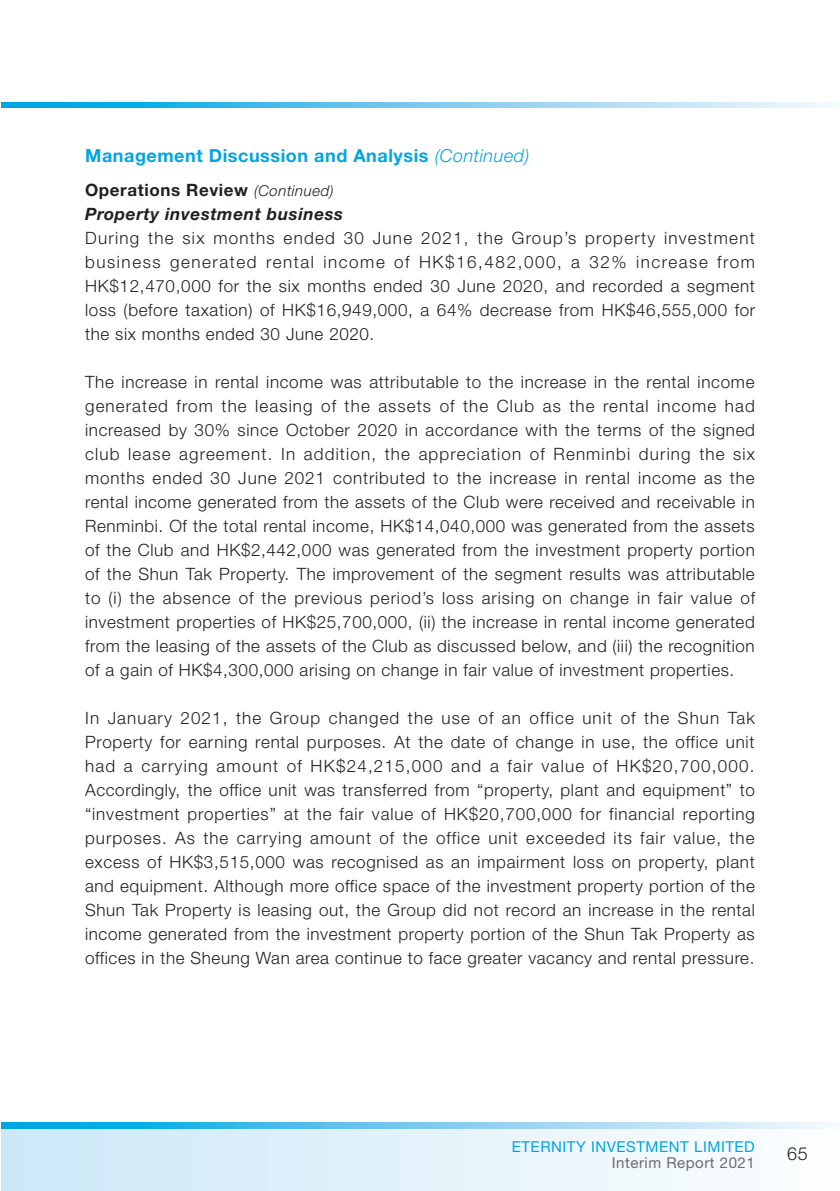
<style>
.page{position:relative;width:840px;height:1191px;background:#fff}
.page>*{position:absolute;margin:0;border:0;box-sizing:border-box;transform-origin:0 0}
.t1{font:700 18px "Helvetica Neue LT Std";letter-spacing:.03em;color:#00a5e3}
.t2{font:300 18px "Helvetica Neue LT Std";color:#231f20}
.Body_Text{font:300 17px/24px "Helvetica Neue LT Std";letter-spacing:.035em;color:#231f20;text-align:justify}
.Subhead_1{font:700 17px "Helvetica Neue LT Std";letter-spacing:.035em;color:#231f20}
.Subhead_2{font:italic 700 17px "Helvetica Neue LT Std";letter-spacing:.035em;color:#231f20}
.t3{font:15px "Helvetica Neue LT Std";letter-spacing:.035em;color:#00a5e3}
.t4{font:15px "Helvetica Neue LT Std";letter-spacing:.035em;color:#6c6d70}
.s1{font-weight:300;font-style:italic}
.s2{font-weight:300;font-style:italic;font-size:15px}
</style>
<div class="page">
<div style="left:1px;top:1128px;width:838px;height:63px;background:linear-gradient(to right,#cce7f8,#fcfefe)"></div>
<svg style="left:1px;top:1123px;width:834px;height:5px;background:#73caef"></svg>
<svg style="left:1px;top:102px;width:834px;height:5px;background:#73caef"></svg>
<p class="t1" style="left:85px;top:145px;width:445px">Management Discussion and Analysis <span class="s1">(Continued)</span></p>
<p class="Subhead_1" style="left:85px;top:179px;width:250px">Operations Review <span class="s2">(Continued)</span></p>
<p class="Subhead_2" style="left:85px;top:203px;width:259px">Property investment business</p>
<p class="Body_Text" style="left:85px;top:225px;width:671px">During the six months ended 30 June 2021, the Group’s property investment business generated rental income of HK$16,482,000, a 32% increase from HK$12,470,000 for the six months ended 30 June 2020, and recorded a segment loss (before taxation) of HK$16,949,000, a 64% decrease from HK$46,555,000 for the six months ended 30 June 2020.</p>
<p class="Body_Text" style="left:85px;top:369px;width:671px">The increase in rental income was attributable to the increase in the rental income generated from the leasing of the assets of the Club as the rental income had increased by 30% since October 2020 in accordance with the terms of the signed club lease agreement. In addition, the appreciation of Renminbi during the six months ended 30 June 2021 contributed to the increase in rental income as the rental income generated from the assets of the Club were received and receivable in Renminbi. Of the total rental income, HK$14,040,000 was generated from the assets of the Club and HK$2,442,000 was generated from the investment property portion of the Shun Tak Property. The improvement of the segment results was attributable to (i) the absence of the previous period’s loss arising on change in fair value of investment properties of HK$25,700,000, (ii) the increase in rental income generated from the leasing of the assets of the Club as discussed below, and (iii) the recognition of a gain of HK$4,300,000 arising on change in fair value of investment properties.</p>
<p class="Body_Text" style="left:85px;top:705px;width:671px">In January 2021, the Group changed the use of an office unit of the Shun Tak Property for earning rental purposes. At the date of change in use, the office unit had a carrying amount of HK$24,215,000 and a fair value of HK$20,700,000.<br>Accordingly, the office unit was transferred from “property, plant and equipment” to “investment properties” at the fair value of HK$20,700,000 for financial reporting purposes. As the carrying amount of the office unit exceeded its fair value, the excess of HK$3,515,000 was recognised as an impairment loss on property, plant and equipment. Although more office space of the investment property portion of the Shun Tak Property is leasing out, the Group did not record an increase in the rental income generated from the investment property portion of the Shun Tak Property as offices in the Sheung Wan area continue to face greater vacancy and rental pressure.</p>
<p class="t3" style="left:511px;top:1137px;width:244px">ETERNITY INVESTMENT LIMITED</p>
<p class="t4" style="left:611px;top:1153px;width:144px">Interim Report 2021</p>
<p class="t2" style="left:786px;top:1142px;width:22px">65</p>
</div>
